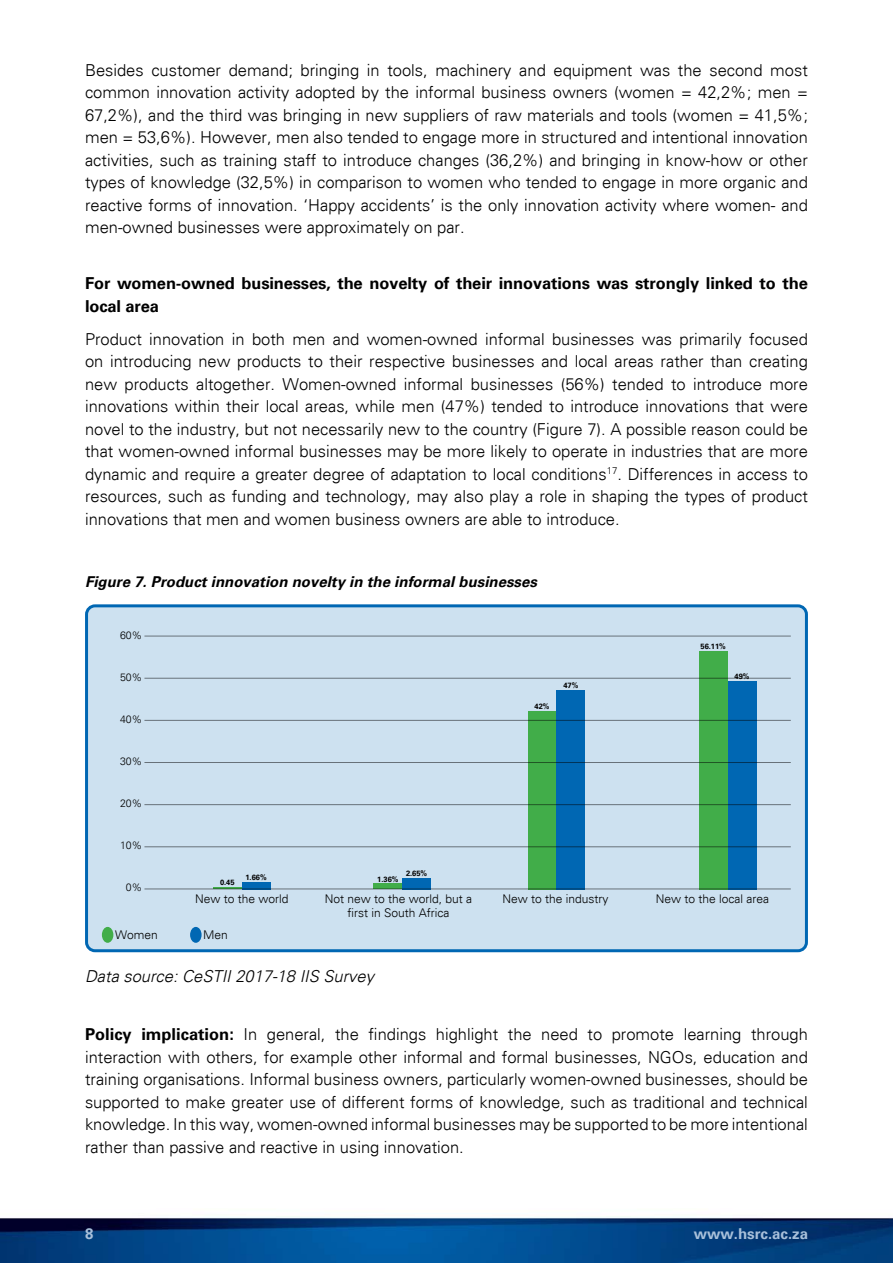
<style>
.page{position:relative;width:893px;height:1263px;background:#fff}
.page>*{position:absolute;margin:0;border:0;box-sizing:border-box;transform-origin:0 0}
.t1{font:300 16.5px/22.5px "Univers";color:#000;text-align:justify}
.t2{font:700 16.5px/22.5px "Univers";letter-spacing:-.01em;color:#000}
.t3{font:italic 300 16.5px "Univers";color:#000}
.t4{font:italic 700 15px "Univers";color:#000}
.t5{font:700 15px "Univers";color:#a8c0da}
.t6{font:300 12px "Univers";color:#000}
.t7{font:300 10.5px "Univers";color:#000}
.t8{font:700 7.5px "Univers";color:#000}
.s1{font-weight:700}
</style>
<div class="page">
<img style="left:0;top:1217px;width:893px;height:46px">
<div style="left:87px;top:605px;width:719px;height:346px;background:#cde1f0;border-radius:9px"></div>
<div style="left:85px;top:604px;width:723px;height:348px;border:3px solid #0067b3;border-radius:9px"></div>
<div style="left:102px;top:927px;width:11px;height:16px;background:#41ad49;border-radius:50%"></div>
<div style="left:190px;top:927px;width:12px;height:16px;background:#0067b3;border-radius:50%"></div>
<div style="left:699px;top:651px;width:29px;height:238px;background:#41ad49"></div>
<div style="left:528px;top:711px;width:28px;height:178px;background:#41ad49"></div>
<div style="left:373px;top:883px;width:29px;height:6px;background:#41ad49"></div>
<hr style="left:213px;top:887px;width:29px;height:2px;background:#41ad49">
<div style="left:728px;top:681px;width:28px;height:208px;background:#0067b3"></div>
<div style="left:556px;top:690px;width:29px;height:199px;background:#0067b3"></div>
<div style="left:402px;top:878px;width:29px;height:11px;background:#0067b3"></div>
<div style="left:242px;top:882px;width:28px;height:7px;background:#0067b3"></div>
<hr style="left:144px;top:888px;width:647px;height:1px;background:#000">
<hr style="left:144px;top:636px;width:647px;height:1px;background:#000">
<hr style="left:144px;top:762px;width:647px;height:1px;background:#000">
<hr style="left:144px;top:846px;width:647px;height:1px;background:#000">
<hr style="left:144px;top:720px;width:647px;height:1px;background:#000">
<hr style="left:144px;top:804px;width:647px;height:1px;background:#000">
<hr style="left:144px;top:678px;width:647px;height:1px;background:#000">
<p class="t1" style="left:85px;top:59px;width:724px">Besides customer demand; bringing in tools, machinery and equipment was the second most common innovation activity adopted by the informal business owners (women = 42,2%; men = 67,2%), and the third was bringing in new suppliers of raw materials and tools (women = 41,5%; men = 53,6%). However, men also tended to engage more in structured and intentional innovation activities, such as training staff to introduce changes (36,2%) and bringing in know-how or other types of knowledge (32,5%) in comparison to women who tended to engage in more organic and reactive forms of innovation. ‘Happy accidents’ is the only innovation activity where women- and men-owned businesses were approximately on par.</p>
<p class="t2" style="left:85px;top:273px;width:724px">For women-owned businesses, the novelty of their innovations was strongly linked to the local area</p>
<p class="t1" style="left:85px;top:328px;width:724px">Product innovation in both men and women-owned informal businesses was primarily focused on introducing new products to their respective businesses and local areas rather than creating new products altogether. Women-owned informal businesses (56%) tended to introduce more innovations within their local areas, while men (47%) tended to introduce innovations that were novel to the industry, but not necessarily new to the country (Figure 7). A possible reason could be that women-owned informal businesses may be more likely to operate in industries that are more dynamic and require a greater degree of adaptation to local conditions<sup>17</sup>. Differences in access to resources, such as funding and technology, may also play a role in shaping the types of product innovations that men and women business owners are able to introduce.</p>
<p class="t4" style="left:85px;top:573px;width:453px">Figure 7. Product innovation novelty in the informal businesses</p>
<p class="t7" style="left:120px;top:629px;width:24px">60%</p>
<p class="t7" style="left:120px;top:671px;width:24px">50%</p>
<p class="t7" style="left:120px;top:713px;width:24px">40%</p>
<p class="t7" style="left:120px;top:755px;width:24px">30%</p>
<p class="t7" style="left:120px;top:797px;width:24px">20%</p>
<p class="t7" style="left:120px;top:839px;width:24px">10%</p>
<p class="t7" style="left:126px;top:880px;width:18px">0%</p>
<p class="t8" style="left:220px;top:878px;width:16px">0.45</p>
<p class="t8" style="left:245px;top:873px;width:23px">1.66%</p>
<p class="t8" style="left:377px;top:874px;width:23px">1.36%</p>
<p class="t8" style="left:406px;top:869px;width:23px">2.65%</p>
<p class="t8" style="left:535px;top:702px;width:17px">42%</p>
<p class="t8" style="left:563px;top:680px;width:17px">47%</p>
<p class="t8" style="left:700px;top:642px;width:27px">56.11%</p>
<p class="t8" style="left:734px;top:672px;width:17px">49%</p>
<p class="t6" style="left:195px;top:892px;width:95px">New to the world</p>
<p class="t6" style="left:502px;top:892px;width:108px">New to the industry</p>
<p class="t6" style="left:325px;top:892px;width:149px">Not new to the world, but a</p>
<p class="t6" style="left:656px;top:892px;width:115px">New to the local area</p>
<p class="t6" style="left:348px;top:905px;width:104px">first in South Africa</p>
<p class="t6" style="left:115px;top:928px;width:44px">Women</p>
<p class="t6" style="left:203px;top:928px;width:26px">Men</p>
<p class="t3" style="left:85px;top:967px;width:290px">Data source: CeSTII 2017-18 IIS Survey</p>
<p class="t1" style="left:85px;top:1023px;width:724px"><span class="s1">Policy implication:</span> In general, the findings highlight the need to promote learning through interaction with others, for example other informal and formal businesses, NGOs, education and training organisations. Informal business owners, particularly women-owned businesses, should be supported to make greater use of different forms of knowledge, such as traditional and technical knowledge. In this way, women-owned informal businesses may be supported to be more intentional rather than passive and reactive in using innovation.</p>
<p class="t5" style="left:85px;top:1224px;width:10px">8</p>
<p class="t5" style="left:694px;top:1224px;width:116px">www.hsrc.ac.za</p>
</div>
